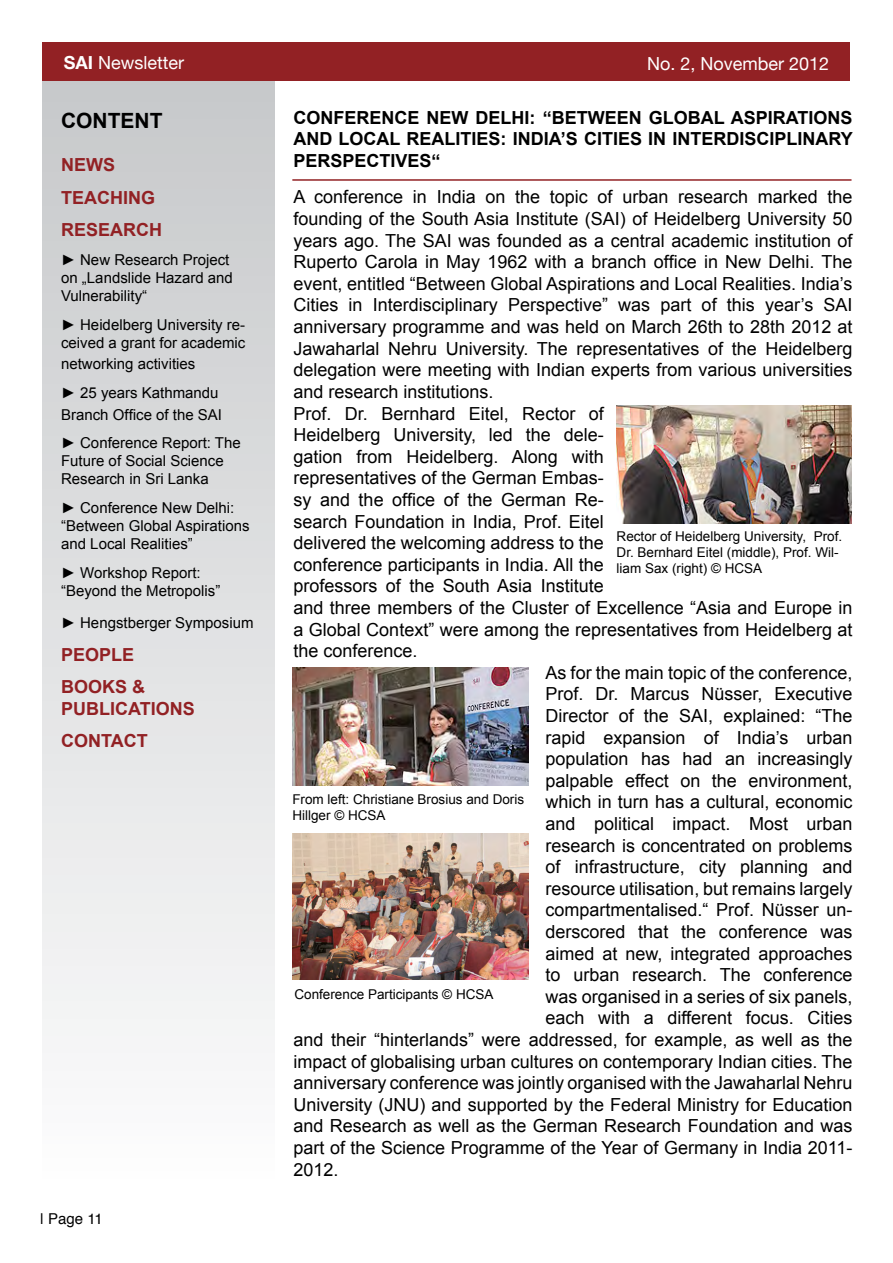
<style>
.page{position:relative;width:893px;height:1263px;background:#fff}
.page>*{position:absolute;margin:0;border:0;box-sizing:border-box;transform-origin:0 0}
.t1{font:700 21px "Arial";color:#000}
.t2{font:18px "Arial";color:#000}
.t3{font:700 18px "Arial";color:#000}
.t4{font:700 18px/32.4px "Arial";color:#922124}
.t5{font:18px "Helvetica Neue";color:#fff}
.t6{font:15px/18px "Arial";color:#000}
.t7{font:15px "Helvetica";color:#000}
.t8{font:13.5px/16.2px "Arial";color:#000}
.s1{font-weight:700}
</style>
<div class="page">
<div style="left:43px;top:81px;width:231px;height:1105px;background:linear-gradient(to bottom,#c7c8ca,#fcfcfd)"></div>
<div style="left:43px;top:43px;width:807px;height:38px;background:#922124"></div>
<img style="left:617px;top:406px;width:234px;height:117px">
<img style="left:292px;top:833px;width:236px;height:146px">
<img style="left:292px;top:668px;width:236px;height:118px">
<hr style="left:292px;top:179px;width:559px;height:2px;background:#922124">
<p class="t5" style="left:64px;top:52px;width:122px"><span class="s1">SAI</span> Newsletter</p>
<p class="t5" style="left:647px;top:52px;width:184px">No. 2, November 2012</p>
<p class="t3" style="left:293px;top:105px;width:65px">CON FERENCE</p>
<p class="t3" style="left:426px;top:105px;width:61px">NEW DELHI</p>
<p class="t3" style="left:530px;top:105px;width:36px">: “BETWEEN</p>
<p class="t3" style="left:649px;top:105px;width:14px">GLOBAL</p>
<p class="t3" style="left:731px;top:105px;width:12px">ASPIRATIONS</p>
<p class="t3" style="left:293px;top:127px;width:59px">AN D LOCAL</p>
<p class="t3" style="left:407px;top:127px;width:12px">REALITIES</p>
<p class="t3" style="left:501px;top:127px;width:94px">: INDIA’SCITIES</p>
<p class="t3" style="left:648px;top:127px;width:36px">IN INTER</p>
<p class="t3" style="left:727px;top:127px;width:25px">DISCIPLINAR</p>
<p class="t3" style="left:841px;top:127px;width:14px">Y</p>
<p class="t3" style="left:293px;top:149px;width:13px">PERSPECTI</p>
<p class="t3" style="left:395px;top:149px;width:47px">VES“</p>
<p class="t2" style="left:293px;top:185px;width:561px">A conference in India on the topic of urban research marked the</p>
<p class="t2" style="left:293px;top:207px;width:561px">founding of the South Asia Institute (SAI) of Heidelberg University 50</p>
<p class="t2" style="left:293px;top:229px;width:561px">years ago. The SAI was founded as a central academic institution of</p>
<p class="t2" style="left:293px;top:250px;width:561px">Ruperto Carola in May 1962 with a branch office in New Delhi. The</p>
<p class="t2" style="left:293px;top:272px;width:561px">event, entitled “Between Global Aspirations and Local Realities. India’s</p>
<p class="t2" style="left:293px;top:293px;width:561px">Cities in Interdisciplinary Perspective” was part of this year’s SAI</p>
<p class="t2" style="left:293px;top:315px;width:561px">anniversary programme and was held on March 26th to 28th 2012 at</p>
<p class="t2" style="left:293px;top:337px;width:561px">Jawaharlal Nehru University. The representatives of the Heidelberg</p>
<p class="t2" style="left:293px;top:358px;width:561px">delegation were meeting with Indian experts from various universities</p>
<p class="t2" style="left:293px;top:380px;width:202px">and research institutions.</p>
<p class="t2" style="left:293px;top:401px;width:312px">Prof. Dr. Bernhard Eitel, Rector of</p>
<p class="t2" style="left:293px;top:423px;width:312px">Heidelberg University, led the dele-</p>
<p class="t2" style="left:293px;top:445px;width:312px">gation from Heidelberg. Along with</p>
<p class="t2" style="left:293px;top:466px;width:312px">representatives of the German Embas-</p>
<p class="t2" style="left:293px;top:488px;width:312px">sy and the office of the German Re-</p>
<p class="t2" style="left:293px;top:509px;width:312px">search Foundation in India, Prof. Eitel</p>
<p class="t2" style="left:293px;top:531px;width:312px">delivered the welcoming address to the</p>
<p class="t2" style="left:293px;top:553px;width:312px">conference participants in India. All the</p>
<p class="t2" style="left:293px;top:574px;width:312px">professors of the South Asia Institute</p>
<p class="t2" style="left:293px;top:596px;width:561px">and three members of the Cluster of Excellence “Asia and Europe in</p>
<p class="t2" style="left:293px;top:617px;width:561px">a Global Context” were among the representatives from Heidelberg at</p>
<p class="t2" style="left:293px;top:639px;width:126px">the conference.</p>
<p class="t2" style="left:545px;top:661px;width:309px">As for the main topic of the conference,</p>
<p class="t2" style="left:545px;top:682px;width:309px">Prof. Dr. Marcus Nüsser, Executive</p>
<p class="t2" style="left:545px;top:704px;width:309px">Director of the SAI, explained: “The</p>
<p class="t2" style="left:545px;top:725px;width:309px">rapid expansion of India’s urban</p>
<p class="t2" style="left:545px;top:747px;width:309px">population has had an increasingly</p>
<p class="t2" style="left:545px;top:769px;width:309px">palpable effect on the environment,</p>
<p class="t2" style="left:545px;top:790px;width:309px">which in turn has a cultural, economic</p>
<p class="t2" style="left:545px;top:812px;width:309px">and political impact. Most urban</p>
<p class="t2" style="left:545px;top:833px;width:309px">research is concentrated on problems</p>
<p class="t2" style="left:545px;top:855px;width:309px">of infrastructure, city planning and</p>
<p class="t2" style="left:545px;top:877px;width:309px">resource utilisation, but remains largely</p>
<p class="t2" style="left:545px;top:898px;width:309px">compartmentalised.“ Prof. Nüsser un-</p>
<p class="t2" style="left:545px;top:920px;width:309px">derscored that the conference was</p>
<p class="t2" style="left:545px;top:941px;width:309px">aimed at new, integrated approaches</p>
<p class="t2" style="left:545px;top:963px;width:309px">to urban research. The conference</p>
<p class="t2" style="left:545px;top:985px;width:309px">was organised in a series of six panels,</p>
<p class="t2" style="left:545px;top:1006px;width:309px">each with a different focus. Cities</p>
<p class="t2" style="left:293px;top:1028px;width:561px">and their “hinterlands” were addressed, for example, as well as the</p>
<p class="t2" style="left:293px;top:1049px;width:561px">impact of globalising urban cultures on contemporary Indian cities. The</p>
<p class="t2" style="left:293px;top:1071px;width:561px">anniversary conference was jointly organised with the Jawaharlal Nehru</p>
<p class="t2" style="left:293px;top:1093px;width:561px">University (JNU) and supported by the Federal Ministry for Education</p>
<p class="t2" style="left:293px;top:1114px;width:561px">and Research as well as the German Research Foundation and was</p>
<p class="t2" style="left:293px;top:1136px;width:561px">part of the Science Programme of the Year of Germany in India 2011-</p>
<p class="t2" style="left:293px;top:1157px;width:47px">2012.</p>
<p class="t1" style="left:61px;top:107px;width:103px">CONTENT</p>
<p class="t4" style="left:61px;top:149px;width:102px">NEWS<br>TEACHING<br>RESEARCH</p>
<p class="t6" style="left:61px;top:251px;width:173px">► New Research Project on „Landslide Hazard and<br>Vulnerability“</p>
<p class="t6" style="left:61px;top:315px;width:186px">► Heidelberg University re&shy;ceived a grant for academic</p>
<p class="t6" style="left:61px;top:350px;width:159px;line-height:28.8px">networking activities<br>► 25 years Kathmandu</p>
<p class="t6" style="left:61px;top:400px;width:181px;line-height:28.8px">Branch Office of the SAI<br>► Conference Report: The</p>
<p class="t6" style="left:61px;top:452px;width:164px">Future of Social Science<br>Research in Sri Lanka</p>
<p class="t6" style="left:61px;top:499px;width:190px">► Conference New Delhi: “Between Global Aspirations and Local Realities”</p>
<p class="t6" style="left:61px;top:564px;width:161px">► Workshop Report: “Beyond the Metropolis”</p>
<p class="t6" style="left:61px;top:614px;width:194px">► Hengstberger Symposium</p>
<p class="t4" style="left:61px;top:639px;width:86px">PEOPLE<br>BOOKS &amp;</p>
<p class="t4" style="left:61px;top:693px;width:135px">PUBLICATIONS<br>CONTACT</p>
<p class="t8" style="left:617px;top:528px;width:227px">Rector of Heidelberg University, Prof.<br>Dr. Bernhard Eitel (middle), Prof. Wil&shy;liam Sax (right) © HCSA</p>
<p class="t8" style="left:292px;top:791px;width:233px">From left: Christiane Brosius and Doris<br>Hillger © HCSA</p>
<p class="t8" style="left:294px;top:986px;width:201px">Conference Participants © HCSA</p>
<p class="t7" style="left:40px;top:1207px;width:64px">| Page 11</p>
</div>
